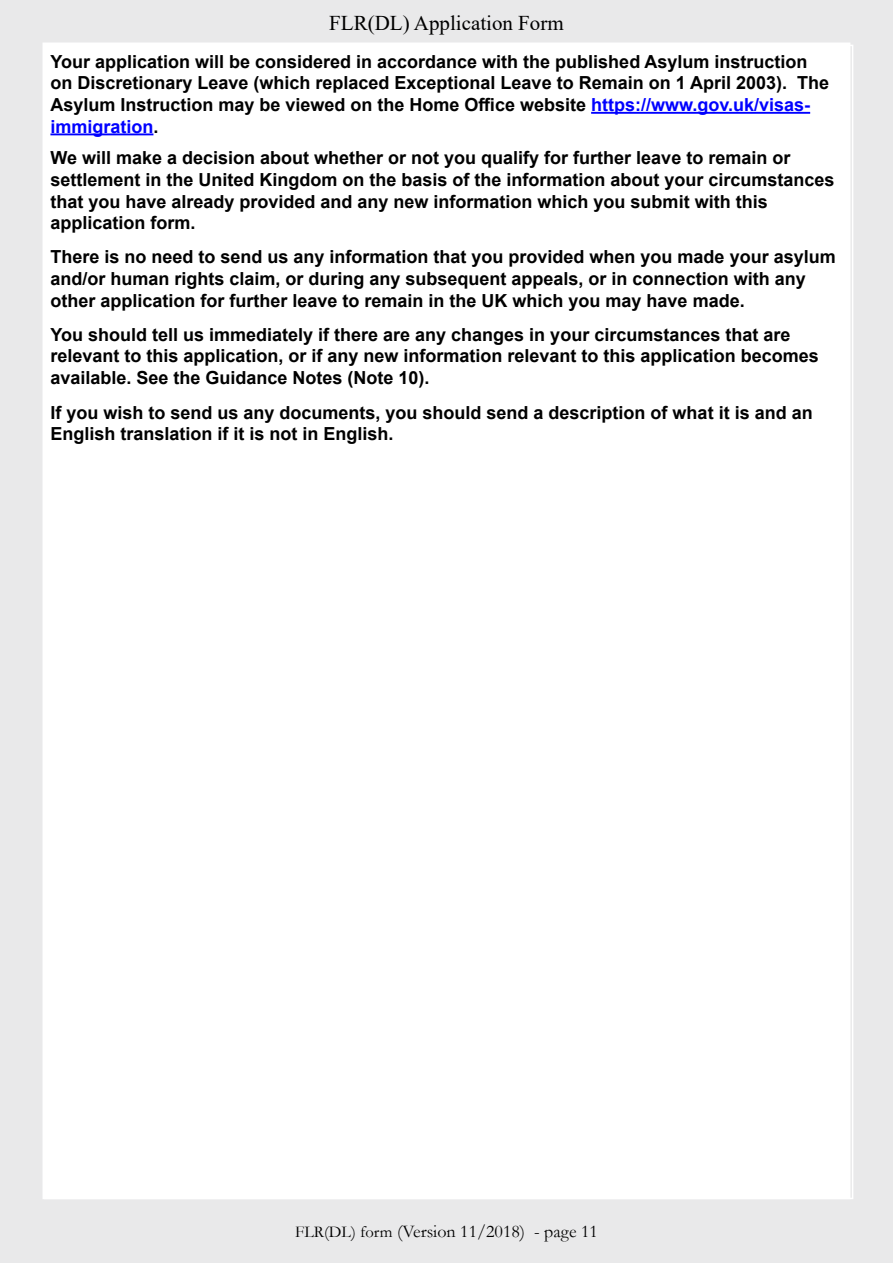
<style>
.page{position:relative;width:893px;height:1263px;background:#e9e9ea}
.page>*{position:absolute;margin:0;border:0;box-sizing:border-box;transform-origin:0 0}
.t1{font:21px "Times New Roman";color:#000}
.t2{font:700 18px/21.6px "Arial";color:#000}
.t3{font:18px "Garamond";color:#000}
.s1{color:#00f}
.s2{font-size:16.5px}
</style>
<div class="page">
<div style="left:43px;top:43px;width:807px;height:1156px;background:#fff"></div>
<hr style="left:591px;top:112px;width:219px;height:2px;background:#00f">
<hr style="left:50px;top:133px;width:103px;height:2px;background:#00f">
<p class="t1" style="left:329px;top:8px;width:236px">FLR(DL) Application Form</p>
<p class="t2" style="left:50px;top:51px;width:780px">Your application will be considered in accordance with the published Asylum instruction on Discretionary Leave (which replaced Exceptional Leave to Remain on 1 April 2003). The Asylum Instruction may be viewed on the Home Office website <span class="s1">https://www.gov.uk/visas&shy;immigration</span>.</p>
<p class="t2" style="left:50px;top:147px;width:786px">We will make a decision about whether or not you qualify for further leave to remain or settlement in the United Kingdom on the basis of the information about your circumstances that you have already provided and any new information which you submit with this application form.</p>
<p class="t2" style="left:50px;top:246px;width:787px">There is no need to send us any information that you provided when you made your asylum and/or human rights claim, or during any subsequent appeals, or in connection with any other application for further leave to remain in the UK which you may have made.</p>
<p class="t2" style="left:50px;top:324px;width:770px">You should tell us immediately if there are any changes in your circumstances that are relevant to this application, or if any new information relevant to this application becomes available. See the Guidance Notes (Note 10).</p>
<p class="t2" style="left:50px;top:402px;width:764px">If you wish to send us any documents, you should send a description of what it is and an<br>English translation if it is not in English.</p>
<p class="t3" style="left:295px;top:1219px;width:304px"><span class="s2">FLR(DL) form</span> (Version 11/2018) - page 11</p>
</div>
